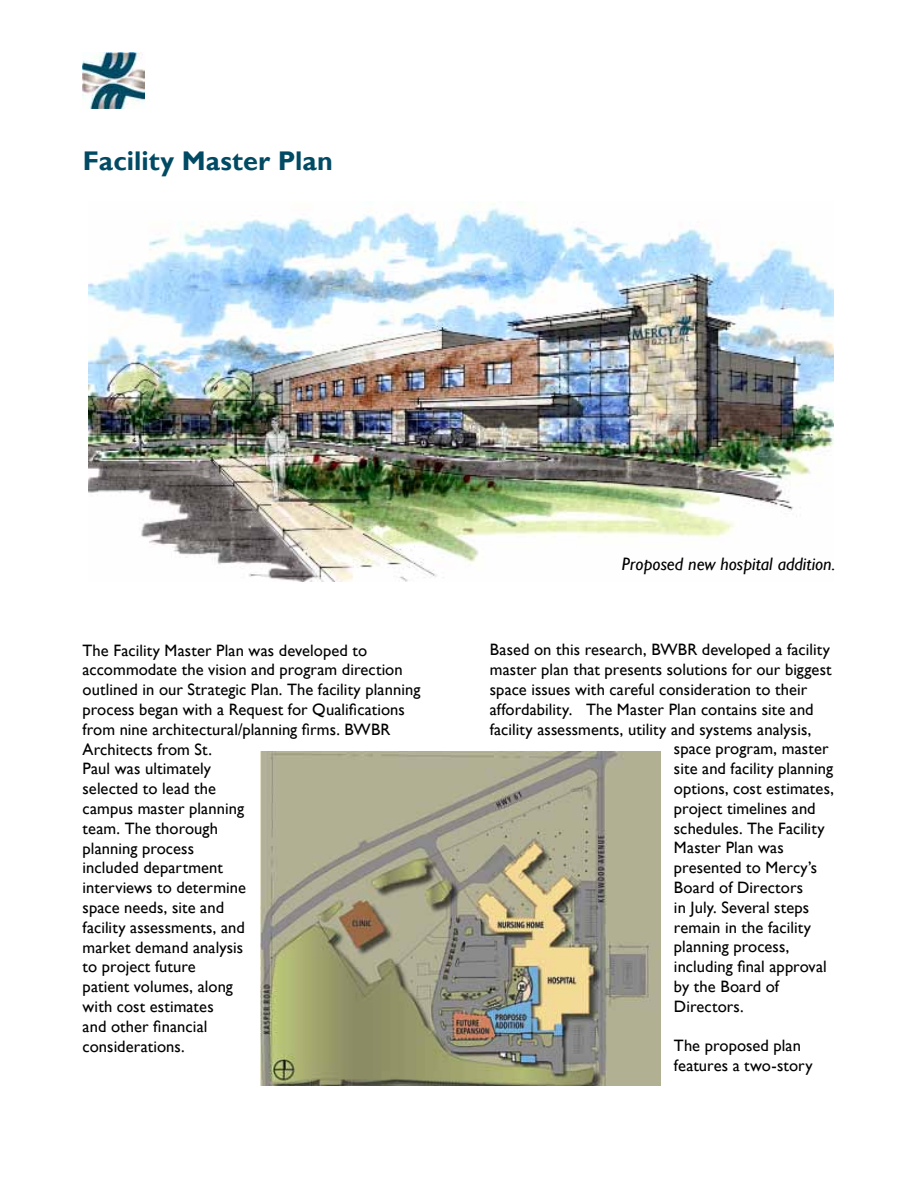
<style>
.page{position:relative;width:918px;height:1188px;background:#fff}
.page>*{position:absolute;margin:0;border:0;box-sizing:border-box;transform-origin:0 0}
.t1{font:700 27px "Gill Sans";letter-spacing:.005em;color:#004a64}
.t2{font:italic 18px "Gill Sans";color:#000}
.t3{font:16.5px/19.8px "Gill Sans";letter-spacing:.005em;color:#000}
</style>
<div class="page">
<img style="left:83px;top:53px;width:61px;height:55px">
<img style="left:88px;top:201px;width:746px;height:381px">
<img style="left:261px;top:751px;width:399px;height:335px">
<h1 class="t1" style="left:83px;top:144px;width:252px">Facility master Plan</h1>
<p class="t2" style="left:622px;top:553px;width:215px">Proposed new hospital addition.</p>
<p class="t3" style="left:83px;top:641px;width:339px">The Facility Master Plan was developed to accommodate the vision and program direction outlined in our Strategic Plan. The facility planning process began with a Request for Qualifications from nine architectural/planning firms. BWBR<br>Architects from St.<br>Paul was ultimately<br>selected to lead the<br>campus master planning<br>team. The thorough<br>planning process<br>included department<br>interviews to determine<br>space needs, site and<br>facility assessments, and<br>market demand analysis<br>to project future<br>patient volumes, along<br>with cost estimates<br>and other financial<br>considerations.</p>
<p class="t3" style="left:490px;top:640px;width:342px">Based on this research, BWBR developed a facility</p>
<p class="t3" style="left:490px;top:660px;width:343px">master plan that presents solutions for our biggest</p>
<p class="t3" style="left:490px;top:680px;width:319px">space issues with careful consideration to their</p>
<p class="t3" style="left:490px;top:700px;width:325px">affordability. The Master Plan contains site and</p>
<p class="t3" style="left:490px;top:720px;width:323px">facility assessments, utility and systems analysis,</p>
<p class="t3" style="left:674px;top:739px;width:156px">space program, master</p>
<p class="t3" style="left:674px;top:759px;width:161px">site and facility planning</p>
<p class="t3" style="left:674px;top:779px;width:161px">options, cost estimates,</p>
<p class="t3" style="left:674px;top:799px;width:143px">project timelines and</p>
<p class="t3" style="left:674px;top:819px;width:152px">schedules. The Facility</p>
<p class="t3" style="left:674px;top:838px;width:111px">Master Plan was</p>
<p class="t3" style="left:674px;top:858px;width:145px">presented to Mercy’s</p>
<p class="t3" style="left:674px;top:878px;width:131px">Board of Directors</p>
<p class="t3" style="left:674px;top:898px;width:137px">in July. Several steps</p>
<p class="t3" style="left:674px;top:918px;width:139px">remain in the facility</p>
<p class="t3" style="left:674px;top:937px;width:117px">planning process,</p>
<p class="t3" style="left:674px;top:957px;width:154px">including final approval</p>
<p class="t3" style="left:674px;top:977px;width:107px">by the Board of</p>
<p class="t3" style="left:674px;top:997px;width:71px">Directors.</p>
<p class="t3" style="left:674px;top:1036px;width:140px">The proposed plan features a two-story</p>
</div>
